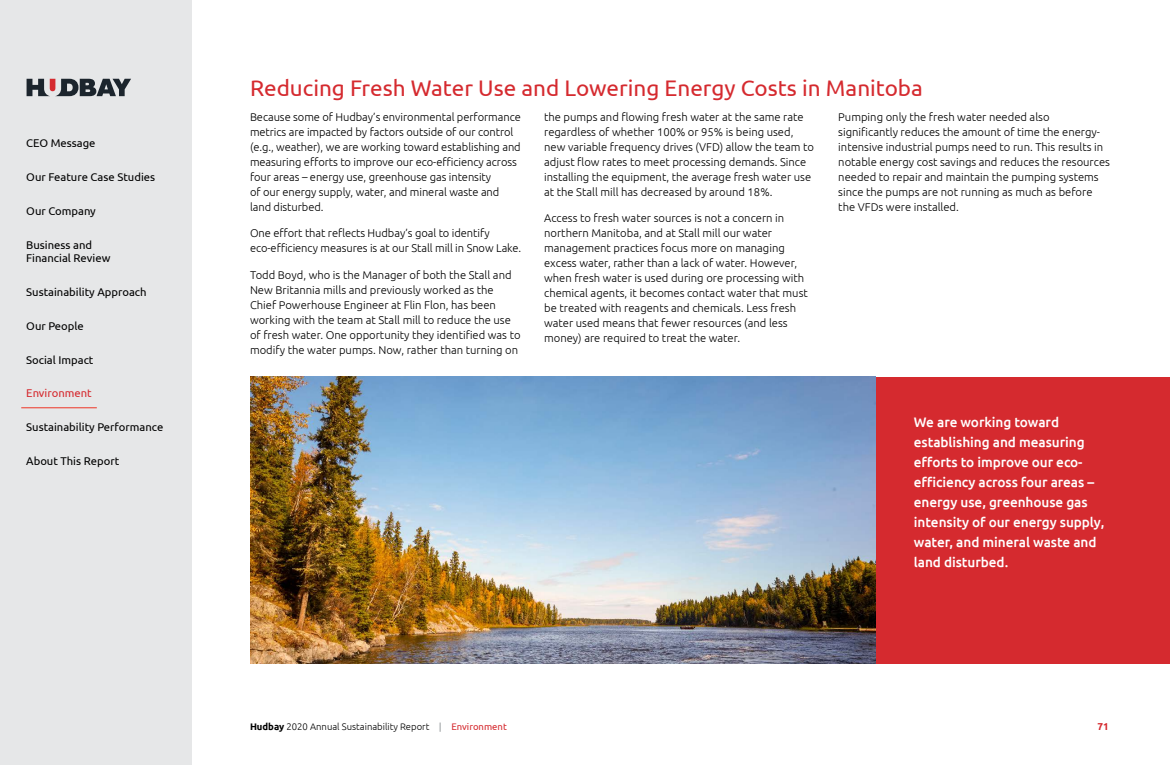
<style>
.page{position:relative;width:1170px;height:765px;background:#fff}
.page>*{position:absolute;margin:0;border:0;box-sizing:border-box;transform-origin:0 0}
.t1{font:22.5px "Ubuntu";color:#d52a2f}
.Case_study_new_style{font:500 13.75px/20px "Ubuntu";letter-spacing:-.005em;color:#fff}
.Body_Text{font:300 11.25px/15px "Ubuntu";color:#000}
.t2{font:11.25px/13.8px "Ubuntu";color:#000}
.t3{font:11.25px "Ubuntu";color:#d52a2f}
.t4{font:700 10px "Ubuntu";color:#d52a2f}
.t5{font:300 9.5px "Ubuntu";color:#000}
.s1{font-weight:700}
.s2{font-weight:700;color:#b1b4b6}
.s3{font-weight:400;color:#d52a2f}
</style>
<div class="page">
<div style="left:0;top:0;width:191px;height:765px;background:#e6e7e8"></div>
<svg style="left:27px;top:79px;width:104px;height:17px"></svg>
<div style="left:876px;top:377px;width:294px;height:287px;background:#d52a2f"></div>
<img style="left:250px;top:377px;width:626px;height:287px">
<hr style="left:21px;top:407px;width:76px;height:1px;background:#ee3524">
<p class="t2" style="left:26px;top:136px;width:71px">CEO Message</p>
<p class="t2" style="left:26px;top:170px;width:130px">Our Feature Case Studies</p>
<p class="t2" style="left:26px;top:204px;width:71px">Our Company</p>
<p class="t2" style="left:26px;top:238px;width:86px">Business and<br>Financial Review</p>
<p class="t2" style="left:26px;top:285px;width:122px">Sustainability Approach</p>
<p class="t2" style="left:26px;top:319px;width:59px">Our People</p>
<p class="t2" style="left:26px;top:353px;width:69px">Social Impact</p>
<p class="t3" style="left:26px;top:387px;width:67px">Environment</p>
<p class="t2" style="left:26px;top:420px;width:139px">Sustainability Performance</p>
<p class="t2" style="left:26px;top:454px;width:95px">About This Report</p>
<h2 class="t1" style="left:250px;top:75px;width:674px">Reducing Fresh Water Use and Lowering Energy Costs in Manitoba</h2>
<p class="Body_Text" style="left:250px;top:109px;width:272px">Because some of Hudbay’s environmental performance metrics are impacted by factors outside of our control (e.g., weather), we are working toward establishing and measuring efforts to improve our eco-efficiency across four areas – energy use, greenhouse gas intensity<br>of our energy supply, water, and mineral waste and land disturbed.</p>
<p class="Body_Text" style="left:250px;top:226px;width:273px">One effort that reflects Hudbay’s goal to identify eco-efficiency measures is at our Stall mill in Snow Lake.</p>
<p class="Body_Text" style="left:250px;top:267px;width:272px">Todd Boyd, who is the Manager of both the Stall and New Britannia mills and previously worked as the Chief Powerhouse Engineer at Flin Flon, has been working with the team at Stall mill to reduce the use of fresh water. One opportunity they identified was to modify the water pumps. Now, rather than turning on</p>
<p class="Body_Text" style="left:544px;top:109px;width:271px">the pumps and flowing fresh water at the same rate regardless of whether 100% or 95% is being used, new variable frequency drives (VFD) allow the team to adjust flow rates to meet processing demands. Since installing the equipment, the average fresh water use at the Stall mill has decreased by around 18%.</p>
<p class="Body_Text" style="left:544px;top:211px;width:265px">Access to fresh water sources is not a concern in northern Manitoba, and at Stall mill our water management practices focus more on managing excess water, rather than a lack of water. However, when fresh water is used during ore processing with chemical agents, it becomes contact water that must be treated with reagents and chemicals. Less fresh water used means that fewer resources (and less money) are required to treat the water.</p>
<p class="Body_Text" style="left:838px;top:109px;width:273px">Pumping only the fresh water needed also significantly reduces the amount of time the energy&shy;intensive industrial pumps need to run. This results in notable energy cost savings and reduces the resources needed to repair and maintain the pumping systems since the pumps are not running as much as before the VFDs were installed.</p>
<p class="Case_study_new_style" style="left:914px;top:412px;width:192px">We are working toward establishing and measuring efforts to improve our eco&shy;efficiency across four areas – energy use, greenhouse gas intensity of our energy supply, water, and mineral waste and land disturbed.</p>
<p class="t5" style="left:250px;top:720px;width:258px"><span class="s1">Hudbay</span> 2020 Annual Sustainability Report <span class="s2">|</span> <span class="s3">Environment</span></p>
<p class="t4" style="left:1097px;top:720px;width:13px">71</p>
</div>
